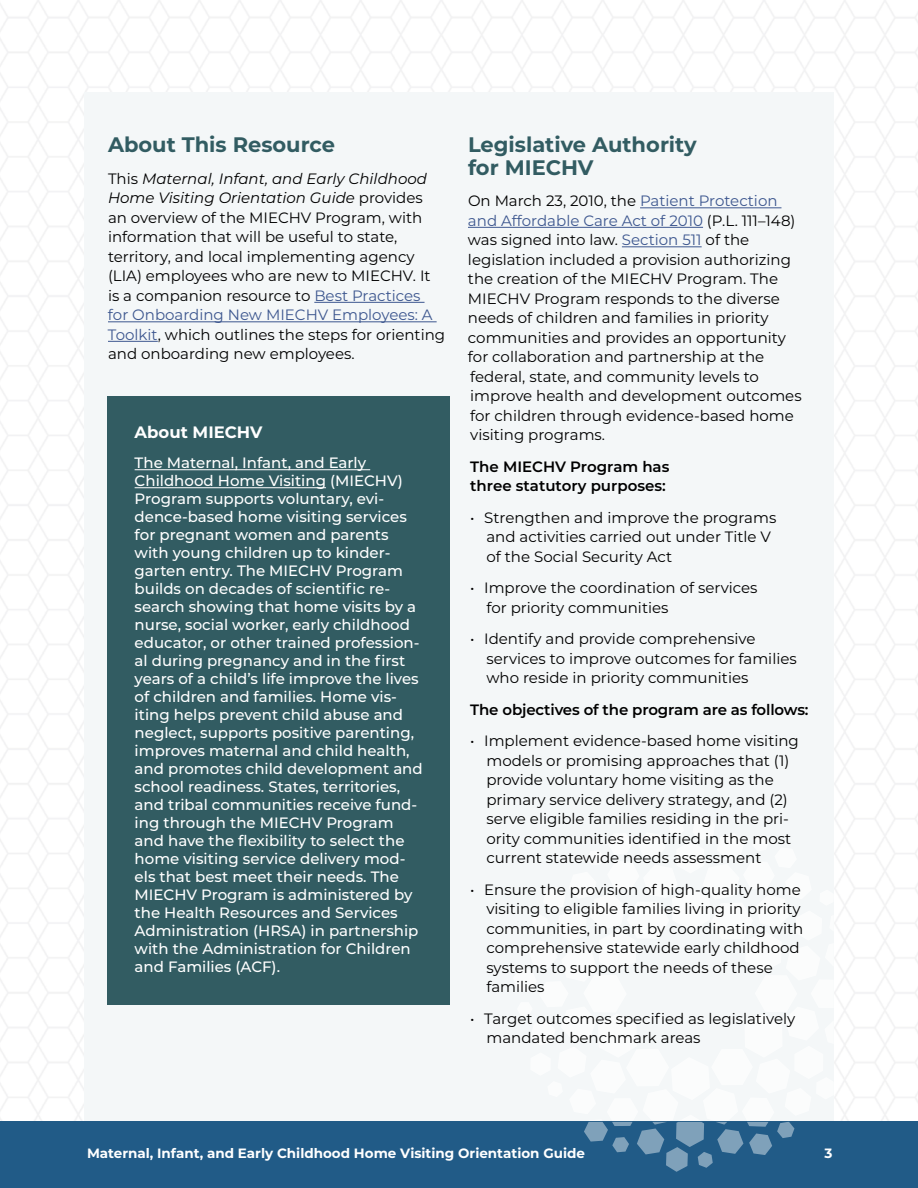
<style>
.page{position:relative;width:918px;height:1188px;background:#fff}
.page>*{position:absolute;margin:0;border:0;box-sizing:border-box;transform-origin:0 0}
.t1{font:700 21px/22.5px "Montserrat";color:#325c62}
.t2{font:700 16.5px "Montserrat";color:#fff}
.t3{font:15px/19.5px "Montserrat";color:#000}
.t4{font:500 15px/18px "Montserrat";color:#fff}
.t5{font:600 15px/19.5px "Montserrat";letter-spacing:-.005em;color:#000}
.t6{font:700 13.5px "Montserrat";color:#fff}
.s1{font-style:italic}
.s2{color:#3d578f}
</style>
<div class="page">
<img style="left:0;top:0;width:918px;height:1122px">
<div style="left:84px;top:298px;width:750px;height:832px;background:#f4f7f8"></div>
<div style="left:84px;top:92px;width:750px;height:211px;background:#f4f7f8"></div>
<hr style="left:314px;top:302px;width:111px;height:1px;background:#3d578f">
<hr style="left:108px;top:321px;width:329px;height:1px;background:#3d578f">
<hr style="left:108px;top:341px;width:50px;height:1px;background:#3d578f">
<div style="left:0;top:1122px;width:918px;height:66px;background:#215b87"></div>
<div style="left:108px;top:397px;width:342px;height:608px;background:#325c62"></div>
<hr style="left:135px;top:469px;width:235px;height:1px;background:#fff">
<hr style="left:135px;top:487px;width:191px;height:1px;background:#fff">
<hr style="left:640px;top:207px;width:141px;height:1px;background:#3d578f">
<hr style="left:468px;top:227px;width:235px;height:1px;background:#3d578f">
<hr style="left:622px;top:246px;width:80px;height:1px;background:#3d578f">
<svg style="left:513px;top:816px;width:322px;height:356px"></svg>
<h2 class="t1" style="left:108px;top:133px;width:229px">About This Resource</h2>
<p class="t3" style="left:108px;top:168px;width:339px">This <span class="s1">Maternal, Infant, and Early Childhood Home Visiting Orientation Guide</span> provides an overview of the MIECHV Program, with information that will be useful to state, territory, and local implementing agency (LIA) employees who are new to MIECHV. It is a companion resource to <span class="s2">Best Practices<br>for Onboarding New MIECHV Employees: A Toolkit</span>, which outlines the steps for orienting and onboarding new employees.</p>
<h3 class="t2" style="left:135px;top:420px;width:129px">About MIECHV</h3>
<p class="t4" style="left:135px;top:453px;width:290px">The Maternal, Infant, and Early Childhood Home Visiting (MIECHV)<br>Program supports voluntary, evi&shy;dence-based home visiting services for pregnant women and parents with young children up to kinder&shy;garten entry. The MIECHV Program builds on decades of scientific re&shy;search showing that home visits by a nurse, social worker, early childhood educator, or other trained profession&shy;al during pregnancy and in the first years of a child’s life improve the lives of children and families. Home vis&shy;iting helps prevent child abuse and neglect, supports positive parenting, improves maternal and child health, and promotes child development and school readiness. States, territories, and tribal communities receive fund&shy;ing through the MIECHV Program and have the flexibility to select the home visiting service delivery mod&shy;els that best meet their needs. The MIECHV Program is administered by the Health Resources and Services Administration (HRSA) in partnership with the Administration for Children and Families (ACF).</p>
<h2 class="t1" style="left:468px;top:133px;width:230px">Legislative Authority for MIECHV</h2>
<p class="t3" style="left:468px;top:191px;width:335px">On March 23, 2010, the <span class="s2">Patient Protection and Affordable Care Act of 2010</span> (P.L. 111–148) was signed into law. <span class="s2">Section 511</span> of the legislation included a provision authorizing the creation of the MIECHV Program. The MIECHV Program responds to the diverse needs of children and families in priority communities and provides an opportunity for collaboration and partnership at the federal, state, and community levels to improve health and development outcomes for children through evidence-based home visiting programs.</p>
<p class="t5" style="left:470px;top:456px;width:201px">The MIECHV Program has three statutory purposes:</p>
<p class="t3" style="left:486px;top:507px;width:291px;text-indent:-16px">• Strengthen and improve the programs and activities carried out under Title V of the Social Security Act</p>
<p class="t3" style="left:486px;top:578px;width:273px;text-indent:-16px">• Improve the coordination of services for priority communities</p>
<p class="t3" style="left:486px;top:629px;width:312px;text-indent:-16px">• Identify and provide comprehensive services to improve outcomes for families who reside in priority communities</p>
<p class="t5" style="left:470px;top:699px;width:340px">The objectives of the program are as follows:</p>
<p class="t3" style="left:486px;top:731px;width:314px;text-indent:-16px">• Implement evidence-based home visiting models or promising approaches that (1) provide voluntary home visiting as the primary service delivery strategy, and (2) serve eligible families residing in the pri&shy;ority communities identified in the most current statewide needs assessment</p>
<p class="t3" style="left:486px;top:879px;width:318px;text-indent:-16px">• Ensure the provision of high-quality home visiting to eligible families living in priority communities, in part by coordinating with comprehensive statewide early childhood systems to support the needs of these families</p>
<p class="t3" style="left:486px;top:1008px;width:310px;text-indent:-16px">• Target outcomes specified as legislatively mandated benchmark areas</p>
<p class="t6" style="left:87px;top:1143px;width:500px">Maternal, Infant, and Early Childhood Home Visiting Orientation Guide</p>
<p class="t6" style="left:825px;top:1143px;width:9px">3</p>
</div>
